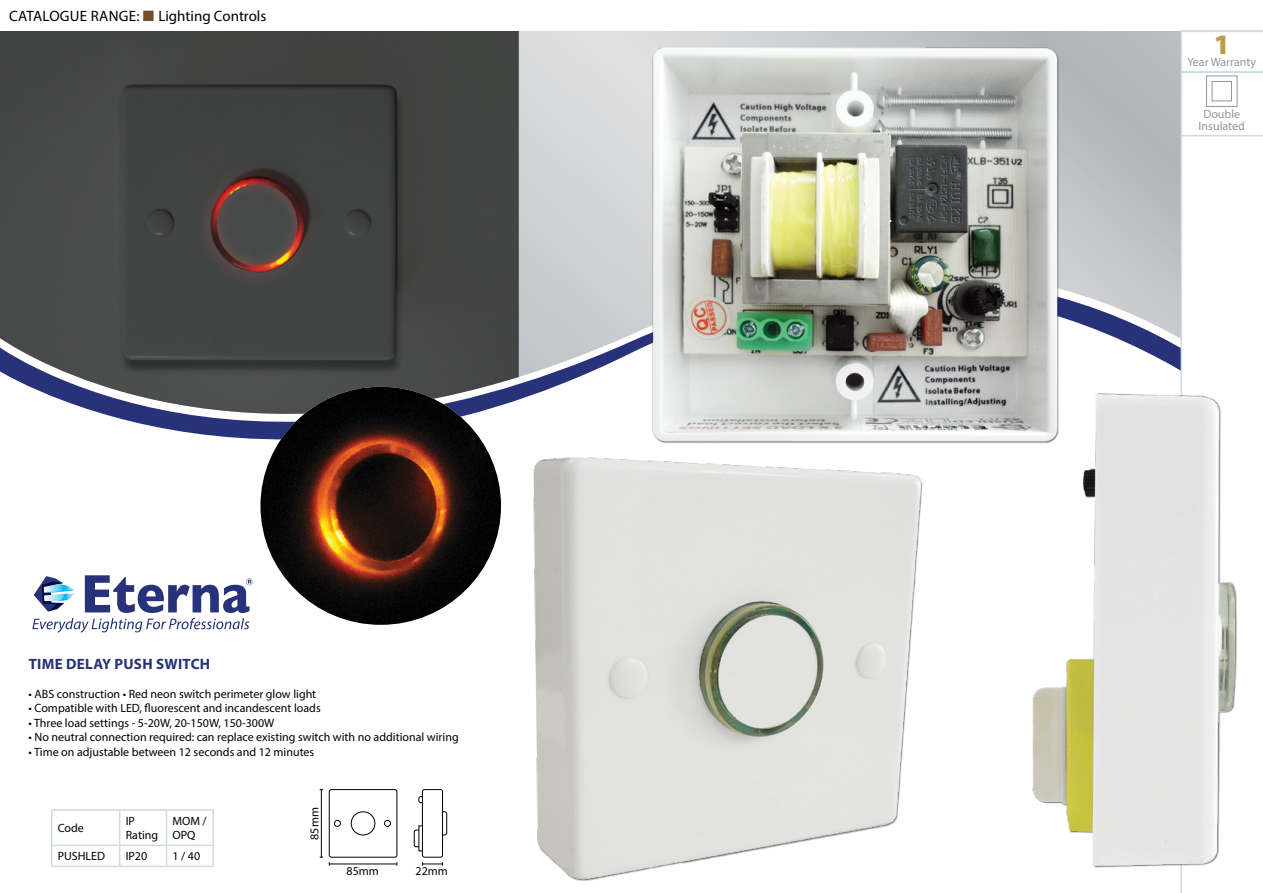
<style>
.page{position:relative;width:1263px;height:893px;background:#fff}
.page>*{position:absolute;margin:0;border:0;box-sizing:border-box;transform-origin:0 0}
.t1{font:900 28.35px "Myriad Pro";color:#bd9d4c}
.t2{font:15px "Myriad Pro";color:#000}
.t3{font:700 15px "Myriad Pro";letter-spacing:.02em;color:#27327b}
.t4{font:12px/14.4px "Myriad Pro";color:#000}
.t5{font:12px/12px "Myriad Pro";color:#939598;text-align:center}
.s1{color:#754d29}
</style>
<div class="page">
<svg style="left:519px;top:31px;width:661px;height:132px;background:#c8c9cc"></svg>
<div style="left:0;top:31px;width:519px;height:132px;background:#414342"></div>
<svg style="left:0;top:163px;width:1180px;height:276px;background:#77797d"></svg>
<img style="left:260px;top:387px;width:241px;height:238px">
<img style="left:533px;top:457px;width:390px;height:424px">
<img style="left:649px;top:45px;width:411px;height:399px">
<div style="left:419px;top:797px;width:8px;height:6px;background:#f6f6f6;border-radius:2px"></div>
<div style="left:418px;top:796px;width:10px;height:7px;border:1px solid #000;border-radius:2px"></div>
<div style="left:414px;top:830px;width:7px;height:17px;border:1px solid #000;border-radius:2px"></div>
<div style="left:419px;top:826px;width:5px;height:25px;background:#f6f6f6"></div>
<div style="left:437px;top:811px;width:10px;height:24px;border:1px solid #000;border-radius:2px"></div>
<div style="left:329px;top:789px;width:68px;height:69px;border:1px solid #000;border-radius:2px"></div>
<div style="left:351px;top:811px;width:24px;height:24px;background:#fff;border:1px solid #000;border-radius:50%"></div>
<div style="left:422px;top:790px;width:20px;height:67px;background:#fff;border-radius:2px"></div>
<div style="left:422px;top:789px;width:21px;height:69px;border:1px solid #000;border-radius:2px"></div>
<div style="left:334px;top:820px;width:7px;height:7px;border:1px solid #000;border-radius:50%"></div>
<div style="left:384px;top:820px;width:7px;height:7px;border:1px solid #000;border-radius:50%"></div>
<hr style="left:329px;top:864px;width:68px;height:1px;background:#000">
<svg style="left:422px;top:862px;width:21px;height:4px"></svg>
<hr style="left:321px;top:790px;width:1px;height:67px;background:#000">
<svg style="left:32px;top:575px;width:221px;height:58px"></svg>
<svg style="left:1180px;top:31px;width:83px;height:862px"></svg>
<hr style="left:1181px;top:30px;width:82px;height:2px;background:#cddbe3">
<img style="left:1029px;top:389px;width:211px;height:481px">
<hr style="left:51px;top:809px;width:69px;height:2px;background:#cddbe3">
<hr style="left:51px;top:811px;width:1px;height:34px;background:#cddbe3">
<hr style="left:120px;top:809px;width:46px;height:2px;background:#cddbe3">
<hr style="left:119px;top:811px;width:1px;height:34px;background:#cddbe3">
<hr style="left:166px;top:809px;width:48px;height:2px;background:#cddbe3">
<hr style="left:166px;top:811px;width:1px;height:34px;background:#cddbe3">
<hr style="left:212px;top:811px;width:2px;height:34px;background:#cddbe3">
<hr style="left:51px;top:845px;width:69px;height:1px;background:#cddbe3">
<svg style="left:51px;top:846px;width:1px;height:20px"></svg>
<hr style="left:120px;top:845px;width:46px;height:1px;background:#cddbe3">
<svg style="left:119px;top:846px;width:1px;height:20px"></svg>
<hr style="left:166px;top:845px;width:48px;height:1px;background:#cddbe3">
<svg style="left:166px;top:846px;width:1px;height:20px"></svg>
<hr style="left:212px;top:846px;width:2px;height:20px;background:#cddbe3">
<hr style="left:51px;top:866px;width:69px;height:1px;background:#cddbe3">
<hr style="left:120px;top:866px;width:46px;height:1px;background:#cddbe3">
<hr style="left:166px;top:866px;width:48px;height:1px;background:#cddbe3">
<hr style="left:1181px;top:71px;width:82px;height:2px;background:#cddbe3">
<hr style="left:1181px;top:135px;width:82px;height:1px;background:#cddbe3">
<svg style="left:1206px;top:75px;width:32px;height:32px"></svg>
<p class="t2" style="left:9px;top:7px;width:259px">CATALOGUE RANGE: <span class="s1">■</span> Lighting Controls</p>
<p class="t3" style="left:29px;top:654px;width:183px">TIME DELAY PUSH SWITCH</p>
<p class="t4" style="left:29px;top:686px;width:289px">• ABS construction • Red neon switch perimeter glow light</p>
<p class="t4" style="left:29px;top:701px;width:294px">• Compatible with LED, fluorescent and incandescent loads</p>
<p class="t4" style="left:29px;top:715px;width:247px">• Three load settings - 5-20W, 20-150W, 150-300W</p>
<p class="t4" style="left:29px;top:730px;width:432px">• No neutral connection required: can replace existing switch with no additional wiring</p>
<p class="t4" style="left:29px;top:744px;width:287px">• Time on adjustable between 12 seconds and 12 minutes</p>
<p class="t4" style="left:58px;top:821px;width:28px">Code</p>
<p class="t4" style="left:126px;top:813px;width:34px">IP<br>Rating</p>
<p class="t4" style="left:172px;top:813px;width:36px">MOM /<br>OPQ</p>
<p class="t4" style="left:58px;top:849px;width:49px">PUSHLED</p>
<p class="t4" style="left:126px;top:849px;width:23px">IP20</p>
<p class="t4" style="left:172px;top:849px;width:29px">1 / 40</p>
<p class="t4" style="left:307px;top:840px;width:34px;rotate:-90deg">85mm</p>
<p class="t4" style="left:347px;top:863px;width:34px">85mm</p>
<p class="t4" style="left:415px;top:863px;width:34px">22mm</p>
<h1 class="t1" style="left:1214px;top:26px;width:18px">1</h1>
<p class="t5" style="left:1187px;top:56px;width:70px">Year Warranty</p>
<p class="t5" style="left:1199px;top:108px;width:48px">Double<br>Insulated</p>
</div>
